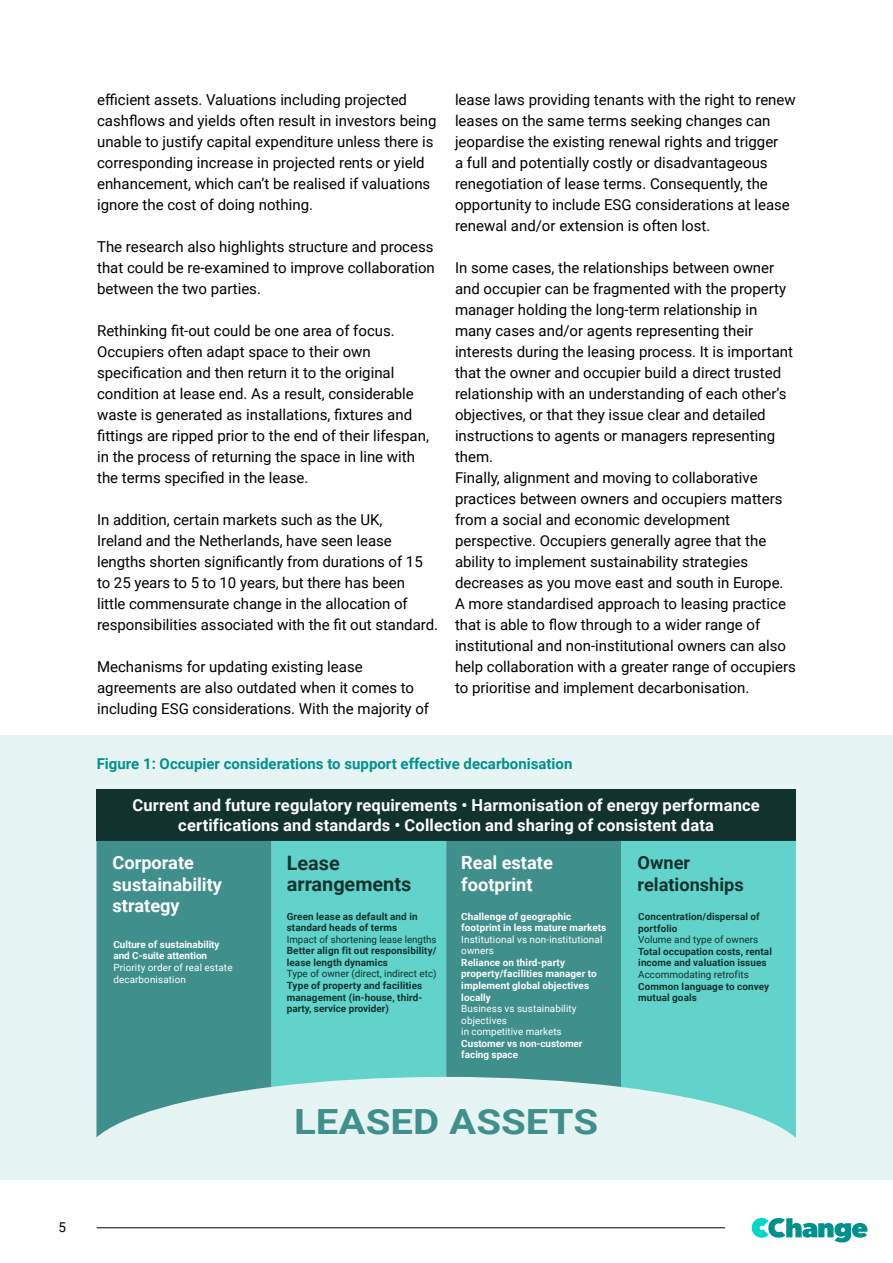
<style>
.page{position:relative;width:893px;height:1263px;background:#fff}
.page>*{position:absolute;margin:0;border:0;box-sizing:border-box;transform-origin:0 0}
.t1{font:700 34.65px "Roboto";color:#3f8f8c;scale:1.16 1}
.t2{font:700 19.8px/21.5px "Roboto";color:#12322e}
.t3{font:700 18.15px/21.5px "Roboto";color:#fff}
.t4{font:700 18.15px/21.5px "Roboto";color:#12322e}
.t5{font:700 16.5px/19.8px "Roboto";letter-spacing:.01em;color:#fff;text-align:center}
.t6{font:15px/21px "Roboto";color:#000}
.t7{font:700 15px "Roboto";color:#00918d}
.t8{font:13.5px "Roboto";color:#000}
.t9{font:700 9.9px/11.6px "Roboto";letter-spacing:.01em;color:#12322e}
.t10{font:700 9.9px/11.6px "Roboto";letter-spacing:.005em;color:#fff}
.t11{font:9.9px/11.6px "Roboto";letter-spacing:.01em;color:#fff}
.t12{font:9.9px "Roboto";color:#12322e}
</style>
<div class="page">
<svg style="left:752px;top:1218px;width:115px;height:24px"></svg>
<hr style="left:97px;top:1227px;width:628px;height:1px;background:#000">
<div style="left:0;top:735px;width:893px;height:444px;background:#e6f4f4"></div>
<div style="left:96px;top:789px;width:700px;height:52px;background:#12322e"></div>
<svg style="left:271px;top:841px;width:350px;height:246px;background:#55b2ad"></svg>
<svg style="left:621px;top:841px;width:175px;height:297px;background:#6fd6cf"></svg>
<svg style="left:96px;top:841px;width:175px;height:296px;background:#519a97"></svg>
<p class="t6" style="left:97px;top:89px;width:341px">efficient assets. Valuations including projected cashflows and yields often result in investors being unable to justify capital expenditure unless there is corresponding increase in projected rents or yield enhancement, which can’t be realised if valuations ignore the cost of doing nothing.</p>
<p class="t6" style="left:97px;top:236px;width:339px;text-align:justify">The research also highlights structure and process that could be re-examined to improve collaboration between the two parties.</p>
<p class="t6" style="left:97px;top:320px;width:333px">Rethinking fit-out could be one area of focus.<br>Occupiers often adapt space to their own specification and then return it to the original condition at lease end. As a result, considerable waste is generated as installations, fixtures and fittings are ripped prior to the end of their lifespan, in the process of returning the space in line with the terms specified in the lease.</p>
<p class="t6" style="left:97px;top:509px;width:342px">In addition, certain markets such as the UK,<br>Ireland and the Netherlands, have seen lease lengths shorten significantly from durations of 15 to 25 years to 5 to 10 years, but there has been<br>little commensurate change in the allocation of responsibilities associated with the fit out standard.</p>
<p class="t6" style="left:97px;top:656px;width:334px">Mechanisms for updating existing lease agreements are also outdated when it comes to including ESG considerations. With the majority of</p>
<p class="t6" style="left:455px;top:89px;width:342px">lease laws providing tenants with the right to renew leases on the same terms seeking changes can jeopardise the existing renewal rights and trigger<br>a full and potentially costly or disadvantageous renegotiation of lease terms. Consequently, the opportunity to include ESG considerations at lease renewal and/or extension is often lost.</p>
<p class="t6" style="left:455px;top:257px;width:342px">In some cases, the relationships between owner and occupier can be fragmented with the property manager holding the long-term relationship in many cases and/or agents representing their interests during the leasing process. It is important that the owner and occupier build a direct trusted relationship with an understanding of each other’s objectives, or that they issue clear and detailed instructions to agents or managers representing them.<br>Finally, alignment and moving to collaborative practices between owners and occupiers matters from a social and economic development perspective. Occupiers generally agree that the ability to implement sustainability strategies decreases as you move east and south in Europe.<br>A more standardised approach to leasing practice that is able to flow through to a wider range of institutional and non-institutional owners can also help collaboration with a greater range of occupiers to prioritise and implement decarbonisation.</p>
<p class="t7" style="left:97px;top:753px;width:477px">Figure 1: Occupier considerations to support effective decarbonisation</p>
<p class="t5" style="left:132px;top:794px;width:629px">Current and future regulatory requirements • Harmonisation of energy performance certifications and standards • Collection and sharing of consistent data</p>
<p class="t3" style="left:113px;top:852px;width:111px">Corporate sustainability strategy</p>
<p class="t10" style="left:113px;top:938px;width:108px">Culture of sustainability and C-suite attention</p>
<p class="t11" style="left:113px;top:961px;width:121px">Priority order of real estate decarbonisation</p>
<h2 class="t2" style="left:287px;top:851px;width:126px">Lease arrangements</h2>
<p class="t9" style="left:287px;top:910px;width:132px">Green lease as default and in standard heads of terms</p>
<p class="t12" style="left:287px;top:932px;width:151px">Impact of shortening lease lengths</p>
<p class="t9" style="left:287px;top:944px;width:151px">Better align fit out responsibility/ lease length dynamics</p>
<p class="t12" style="left:287px;top:967px;width:151px">Type of owner (direct, indirect etc)</p>
<p class="t9" style="left:287px;top:979px;width:137px;text-align:justify">Type of property and facilities management (in-house, third&shy;party, service provider)</p>
<p class="t3" style="left:461px;top:852px;width:93px">Real estate footprint</p>
<p class="t4" style="left:638px;top:852px;width:108px">Owner relationships</p>
<p class="t10" style="left:461px;top:910px;width:147px">Challenge of geographic footprint in less mature markets</p>
<p class="t11" style="left:461px;top:933px;width:143px">Institutional vs non-institutional owners</p>
<p class="t10" style="left:461px;top:956px;width:137px">Reliance on third-party property/facilities manager to implement global objectives locally</p>
<p class="t11" style="left:461px;top:1002px;width:117px">Business vs sustainability objectives<br>in competitive markets</p>
<p class="t10" style="left:461px;top:1037px;width:123px">Customer vs non-customer facing space</p>
<p class="t9" style="left:638px;top:910px;width:123px">Concentration/dispersal of portfolio</p>
<p class="t12" style="left:638px;top:933px;width:121px">Volume and type of owners</p>
<p class="t9" style="left:638px;top:945px;width:135px">Total occupation costs, rental income and valuation issues</p>
<p class="t12" style="left:638px;top:967px;width:112px">Accommodating retrofits</p>
<p class="t9" style="left:638px;top:980px;width:132px">Common language to convey mutual goals</p>
<h1 class="t1" style="left:294px;top:1097px;width:264px">LEASED ASSETS</h1>
<p class="t8" style="left:59px;top:1218px;width:9px">5</p>
</div>
